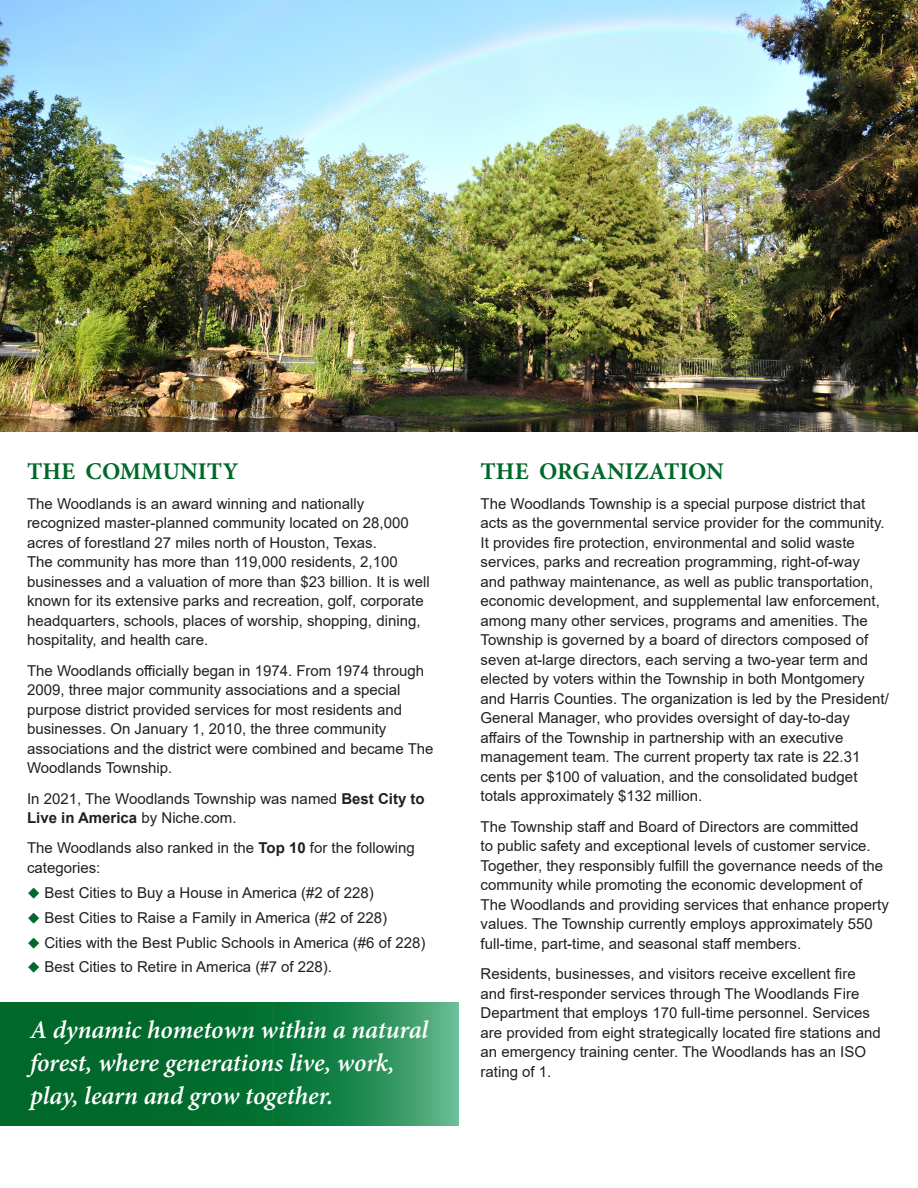
<style>
.page{position:relative;width:918px;height:1188px;background:#fff}
.page>*{position:absolute;margin:0;border:0;box-sizing:border-box;transform-origin:0 0}
.t1{font:italic 600 25.5px/33px "Minion Pro";letter-spacing:-.005em;color:#fff}
.t2{font:700 24px "Minion Pro";color:#01682b}
.t3{font:15px/19.5px "Arial";color:#231f20}
.s1{font-weight:700}
.s2{color:#01682b}
</style>
<div class="page">
<img style="left:0;top:0;width:918px;height:432px">
<svg style="left:0;top:1002px;width:459px;height:123px;background:#11793e"></svg>
<p class="t2" style="left:27px;top:454px;width:213px">THE COMMUNITY</p>
<p class="t3" style="left:27px;top:494px;width:404px">The Woodlands is an award winning and nationally recognized master-planned community located on 28,000 acres of forestland 27 miles north of Houston, Texas.<br>The community has more than 119,000 residents, 2,100 businesses and a valuation of more than $23 billion. It is well known for its extensive parks and recreation, golf, corporate headquarters, schools, places of worship, shopping, dining, hospitality, and health care.</p>
<p class="t3" style="left:27px;top:661px;width:408px">The Woodlands officially began in 1974. From 1974 through 2009, three major community associations and a special purpose district provided services for most residents and businesses. On January 1, 2010, the three community associations and the district were combined and became The Woodlands Township.</p>
<p class="t3" style="left:27px;top:788px;width:399px">In 2021, The Woodlands Township was named <span class="s1">Best City to<br>Live in America</span> by Niche.com.</p>
<p class="t3" style="left:27px;top:838px;width:389px">The Woodlands also ranked in the <span class="s1">Top 10</span> for the following categories:</p>
<p class="t3" style="left:27px;top:883px;width:348px"><span class="s2">◆</span> Best Cities to Buy a House in America (#2 of 228)</p>
<p class="t3" style="left:27px;top:908px;width:362px"><span class="s2">◆</span> Best Cities to Raise a Family in America (#2 of 228)</p>
<p class="t3" style="left:27px;top:932px;width:400px"><span class="s2">◆</span> Cities with the Best Public Schools in America (#6 of 228)</p>
<p class="t3" style="left:27px;top:957px;width:307px"><span class="s2">◆</span> Best Cities to Retire in America (#7 of 228).</p>
<p class="t1" style="left:30px;top:1013px;width:400px">A dynamic hometown within a natural forest, where generations live, work, play, learn and grow together.</p>
<p class="t2" style="left:481px;top:454px;width:245px">THE ORGANIZATION</p>
<p class="t3" style="left:481px;top:494px;width:410px">The Woodlands Township is a special purpose district that acts as the governmental service provider for the community.<br>It provides fire protection, environmental and solid waste services, parks and recreation programming, right-of-way<br>and pathway maintenance, as well as public transportation, economic development, and supplemental law enforcement, among many other services, programs and amenities. The Township is governed by a board of directors composed of seven at-large directors, each serving a two-year term and elected by voters within the Township in both Montgomery and Harris Counties. The organization is led by the President/ General Manager, who provides oversight of day-to-day affairs of the Township in partnership with an executive management team. The current property tax rate is 22.31 cents per $100 of valuation, and the consolidated budget totals approximately $132 million.</p>
<p class="t3" style="left:481px;top:817px;width:410px">The Township staff and Board of Directors are committed<br>to public safety and exceptional levels of customer service.<br>Together, they responsibly fulfill the governance needs of the community while promoting the economic development of The Woodlands and providing services that enhance property values. The Township currently employs approximately 550 full-time, part-time, and seasonal staff members.</p>
<p class="t3" style="left:481px;top:964px;width:402px">Residents, businesses, and visitors receive excellent fire and first-responder services through The Woodlands Fire Department that employs 170 full-time personnel. Services are provided from eight strategically located fire stations and an emergency training center. The Woodlands has an ISO rating of 1.</p>
</div>
